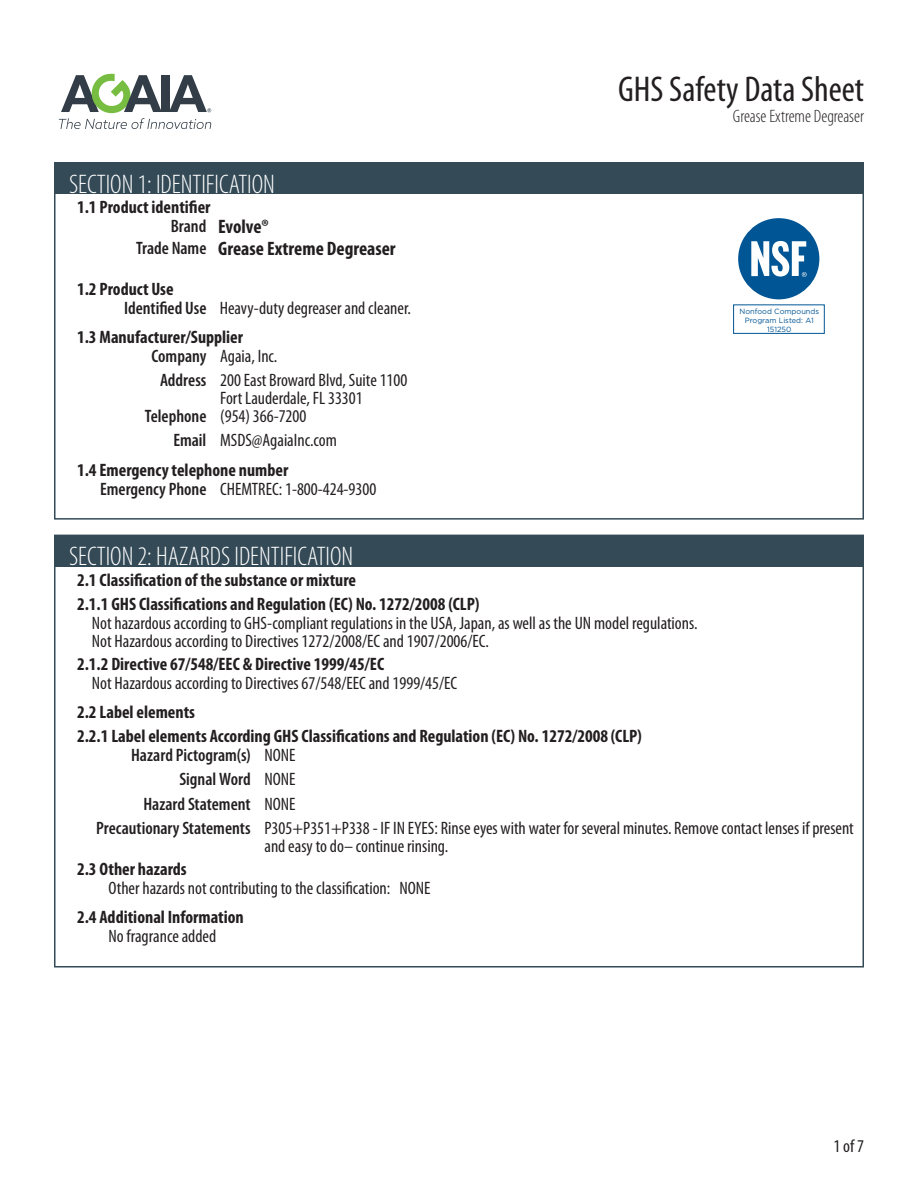
<style>
.page{position:relative;width:918px;height:1188px;background:#fff}
.page>*{position:absolute;margin:0;border:0;box-sizing:border-box;transform-origin:0 0}
.t1{font:condensed 36px "Myriad Pro";color:#231f20}
.t2{font:300 condensed 27px "Myriad Pro";color:#fff}
.t3{font:700 condensed 19.5px "Myriad Pro";color:#231f20}
.t4{font:condensed 18px/18px "Myriad Pro";color:#231f20}
.t5{font:700 condensed 18px/24.2px "Myriad Pro";color:#231f20}
.t6{font:600 condensed 18px/22.5px "Myriad Pro";color:#231f20;text-align:right}
.t7{font:300 condensed 18px "Myriad Pro";color:#231f20}
.t8{font:7.5px/9px "Gotham HTF";color:#005595;text-align:center}
.s1{font-weight:600}
.s2{font-weight:400}
</style>
<div class="page">
<svg style="left:59px;top:74px;width:152px;height:55px"></svg>
<div style="left:56px;top:164px;width:808px;height:30px;background:#344a57"></div>
<div style="left:54px;top:162px;width:810px;height:358px;border:2px solid #344a57"></div>
<div style="left:56px;top:536px;width:808px;height:31px;background:#344a57"></div>
<div style="left:54px;top:535px;width:810px;height:433px;border:2px solid #344a57"></div>
<div style="left:738px;top:218px;width:81px;height:81px;background:#005595;border-radius:50%"></div>
<svg style="left:751px;top:241px;width:56px;height:36px"></svg>
<div style="left:733px;top:305px;width:92px;height:29px;border:1px solid #005595"></div>
<h1 class="t1" style="left:618px;top:67px;width:247px">GHS Safety Data Sheet</h1>
<p class="t7" style="left:733px;top:105px;width:133px">Grease Extreme Degreaser</p>
<h2 class="t2" style="left:69px;top:168px;width:207px">SECTION 1: IDENTIFICATION</h2>
<p class="t5" style="left:77px;top:195px;width:135px">1.1 Product identifier</p>
<p class="t6" style="left:136px;top:214px;width:72px">Brand<br>Trade Name</p>
<p class="t5" style="left:77px;top:277px;width:98px">1.2 Product Use</p>
<p class="t6" style="left:124px;top:296px;width:84px">Identified Use</p>
<p class="t5" style="left:151px;top:327px;width:127px;line-height:18.9px;text-indent:-74px">1.3 Manufacturer/Supplier<br><span class="s1">Company</span> <span class="s2">Agaia, Inc.</span></p>
<p class="t4" style="left:160px;top:371px;width:249px"><span class="s1">Address</span> 200 East Broward Blvd, Suite 1100</p>
<p class="t4" style="left:220px;top:389px;width:144px">Fort Lauderdale, FL 33301</p>
<p class="t4" style="left:145px;top:407px;width:163px"><span class="s1">Telephone</span> (954) 366-7200</p>
<p class="t5" style="left:77px;top:425px;width:261px;line-height:29.4px;text-indent:96px"><span class="s1">Email</span> <span class="s2">MSDS@AgaiaInc.com<br></span>1.4 Emergency telephone number</p>
<p class="t4" style="left:100px;top:480px;width:278px"><span class="s1">Emergency Phone</span> CHEMTREC: 1-800-424-9300</p>
<p class="t3" style="left:218px;top:214px;width:52px">Evolve®</p>
<p class="t3" style="left:218px;top:237px;width:179px">Grease Extreme Degreaser</p>
<p class="t4" style="left:220px;top:299px;width:193px">Heavy-duty degreaser and cleaner.</p>
<p class="t8" style="left:740px;top:306px;width:81px">Nonfood Compounds<br>Program Listed: A1<br>151250</p>
<h2 class="t2" style="left:69px;top:540px;width:286px">SECTION 2: HAZARDS IDENTIFICATION</h2>
<p class="t5" style="left:77px;top:567px;width:404px">2.1 Classification of the substance or mixture<br>2.1.1 GHS Classifications and Regulation (EC) No. 1272/2008 (CLP)</p>
<p class="t4" style="left:92px;top:613px;width:607px">Not hazardous according to GHS-compliant regulations in the USA, Japan, as well as the UN model regulations.<br>Not Hazardous according to Directives 1272/2008/EC and 1907/2006/EC.</p>
<p class="t5" style="left:77px;top:652px;width:309px">2.1.2 Directive 67/548/EEC &amp; Directive 1999/45/EC</p>
<p class="t4" style="left:92px;top:674px;width:367px">Not Hazardous according to Directives 67/548/EEC and 1999/45/EC</p>
<p class="t5" style="left:77px;top:700px;width:566px">2.2 Label elements<br>2.2.1 Label elements According GHS Classifications and Regulation (EC) No. 1272/2008 (CLP)</p>
<p class="t6" style="left:131px;top:744px;width:166px">Hazard Pictogram(s) <span class="s2">NONE</span></p>
<p class="t6" style="left:180px;top:768px;width:118px">Signal Word <span class="s2">NONE</span></p>
<p class="t6" style="left:143px;top:792px;width:154px">Hazard Statement <span class="s2">NONE</span></p>
<p class="t4" style="left:96px;top:819px;width:759px"><span class="s1">Precautionary Statements</span> P305+P351+P338 - IF IN EYES: Rinse eyes with water for several minutes. Remove contact lenses if present</p>
<p class="t4" style="left:264px;top:837px;width:185px">and easy to do– continue rinsing.</p>
<p class="t5" style="left:77px;top:857px;width:111px">2.3 Other hazards</p>
<p class="t4" style="left:109px;top:879px;width:323px">Other hazards not contributing to the classification: NONE</p>
<p class="t5" style="left:77px;top:905px;width:168px">2.4 Additional Information</p>
<p class="t4" style="left:109px;top:927px;width:109px">No fragrance added</p>
<p class="t4" style="left:833px;top:1137px;width:32px">1 of 7</p>
</div>
